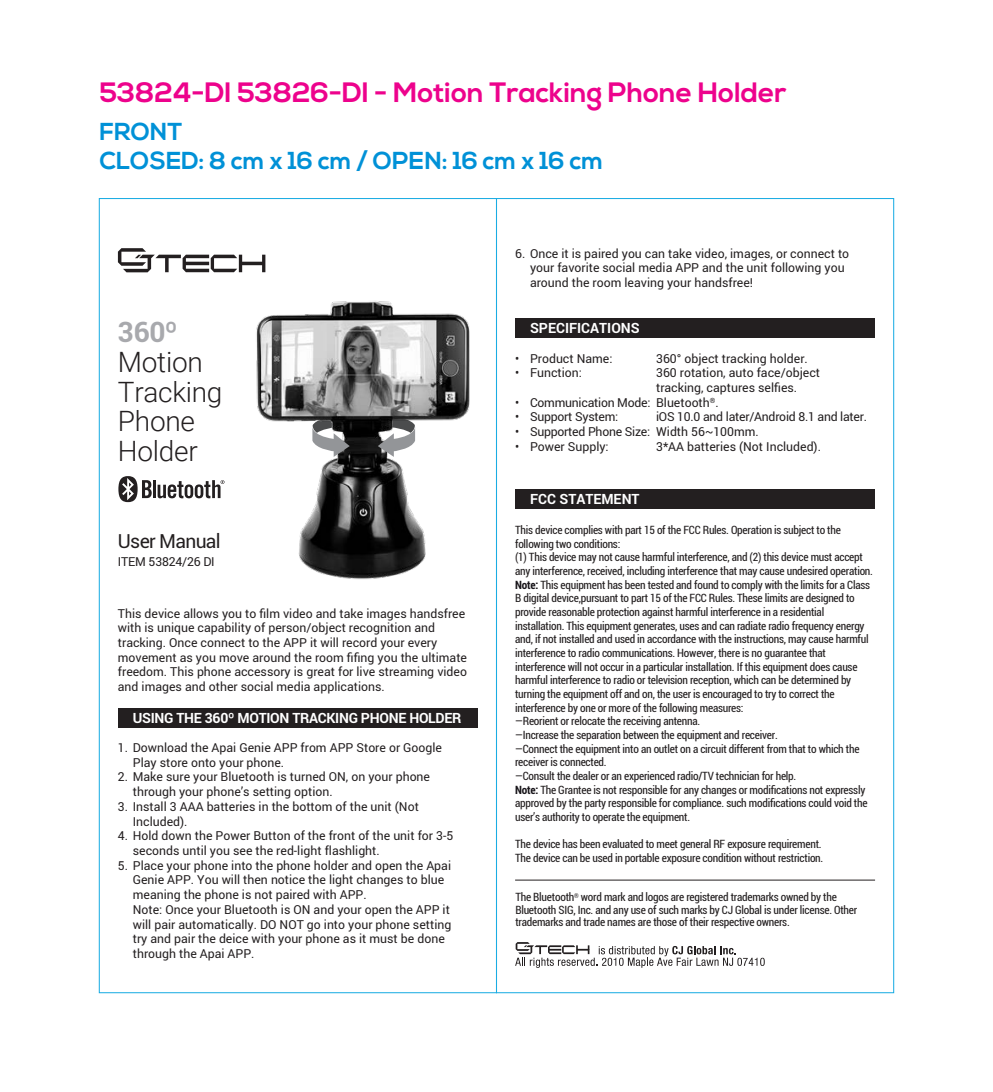
<style>
.page{position:relative;width:993px;height:1092px;background:#fff}
.page>*{position:absolute;margin:0;border:0;box-sizing:border-box;transform-origin:0 0}
.t1{font:700 28px "Nexa";color:#ed028c}
.t2{font:300 28px/29.8px "Roboto";letter-spacing:-.01em;color:#231f20}
.t3{font:700 28px "Roboto";color:#a8a9ad}
.t4{font:700 24.5px "Nexa";color:#0091d7}
.t5{font:19.25px "Roboto";letter-spacing:-.035em;color:#231f20}
.t6{font:700 14px "Roboto";letter-spacing:-.02em;color:#fff}
.t7{font:700 14px "Roboto";color:#fff}
.t8{font:12.25px/14.7px "Roboto";color:#231f20}
.t9{font:12.25px "Roboto";letter-spacing:-.02em;color:#231f20}
.t10{font:11.38px/13.7px "Roboto Condensed";letter-spacing:-.02em;color:#231f20}
.s1{font-weight:700;color:#18151a}
</style>
<div class="page">
<div style="left:118px;top:708px;width:359px;height:20px;background:#231f20"></div>
<div style="left:515px;top:318px;width:359px;height:19px;background:#231f20"></div>
<svg style="left:515px;top:942px;width:249px;height:25px"></svg>
<svg style="left:118px;top:248px;width:147px;height:24px"></svg>
<div style="left:515px;top:488px;width:359px;height:20px;background:#231f20"></div>
<svg style="left:118px;top:476px;width:106px;height:26px"></svg>
<hr style="left:515px;top:879px;width:359px;height:1px;background:#231f20">
<img style="left:256px;top:301px;width:214px;height:278px">
<svg style="left:310px;top:415px;width:39px;height:42px"></svg>
<svg style="left:375px;top:415px;width:42px;height:42px"></svg>
<h1 class="t1" style="left:99px;top:76px;width:688px">53824-DI 53826-DI - Motion Tracking Phone Holder</h1>
<h2 class="t4" style="left:99px;top:146px;width:505px">CLOSED: 8 cm x 16 cm / OPEN: 16 cm x 16 cm</h2>
<h2 class="t4" style="left:99px;top:117px;width:84px">FRONT</h2>
<h1 class="t3" style="left:118px;top:312px;width:61px">360º</h1>
<h1 class="t2" style="left:118px;top:346px;width:106px">Motion<br>Tracking<br>Phone<br>Holder</h1>
<h3 class="t5" style="left:118px;top:527px;width:104px">User Manual</h3>
<p class="t8" style="left:118px;top:553px;width:98px">ITEM 53824/26 DI</p>
<p class="t8" style="left:118px;top:605px;width:350px">This device allows you to film video and take images handsfree with is unique capability of person/object recognition and tracking. Once connect to the APP it will record your every movement as you move around the room fifing you the ultimate freedom. This phone accessory is great for live streaming video and images and other social media applications.</p>
<p class="t6" style="left:133px;top:707px;width:330px">USING THE 360º MOTION TRACKING PHONE HOLDER</p>
<p class="t8" style="left:133px;top:739px;width:311px;text-indent:-15px">1. Download the Apai Genie APP from APP Store or Google<br>Play store onto your phone.</p>
<p class="t8" style="left:133px;top:769px;width:299px;text-indent:-15px">2. Make sure your Bluetooth is turned ON, on your phone through your phone’s setting option.</p>
<p class="t8" style="left:133px;top:798px;width:287px;text-indent:-15px">3. Install 3 AAA batteries in the bottom of the unit (Not<br>Included).</p>
<p class="t8" style="left:133px;top:828px;width:322px;text-indent:-15px">4. Hold down the Power Button of the front of the unit for 3-5 seconds until you see the red-light flashlight.</p>
<p class="t8" style="left:133px;top:857px;width:320px;text-indent:-15px">5. Place your phone into the phone holder and open the Apai Genie APP. You will then notice the light changes to blue meaning the phone is not paired with APP.<br>Note: Once your Bluetooth is ON and your open the APP it will pair automatically. DO NOT go into your phone setting try and pair the deice with your phone as it must be done through the Apai APP.</p>
<p class="t8" style="left:530px;top:245px;width:320px;text-indent:-15px">6. Once it is paired you can take video, images, or connect to your favorite social media APP and the unit following you around the room leaving your handsfree!</p>
<p class="t7" style="left:530px;top:318px;width:111px">SPECIFICATIONS</p>
<p class="t8" style="left:515px;top:350px;width:99px">• Product Name:</p>
<p class="t8" style="left:656px;top:350px;width:153px">360° object tracking holder.</p>
<p class="t8" style="left:515px;top:365px;width:68px">• Function:</p>
<p class="t8" style="left:656px;top:365px;width:165px">360 rotation, auto face/object tracking, captures selfies.</p>
<p class="t9" style="left:515px;top:394px;width:205px">• Communication Mode: Bluetooth<sup>®</sup>.</p>
<p class="t9" style="left:515px;top:408px;width:105px">• Support System:</p>
<p class="t9" style="left:656px;top:408px;width:212px">iOS 10.0 and later/Android 8.1 and later.</p>
<p class="t9" style="left:515px;top:423px;width:245px">• Supported Phone Size: Width 56~100mm.</p>
<p class="t8" style="left:515px;top:438px;width:95px">• Power Supply:</p>
<p class="t8" style="left:656px;top:438px;width:166px">3*AA batteries (Not Included).</p>
<p class="t7" style="left:530px;top:488px;width:111px">FCC STATEMENT</p>
<p class="t10" style="left:515px;top:522px;width:359px">This device complies with part 15 of the FCC Rules. Operation is subject to the following two conditions:<br>(1) This device may not cause harmful interference, and (2) this device must accept any interference, received, including interference that may cause undesired operation.<br><span class="s1">Note:</span> This equipment has been tested and found to comply with the limits for a Class B digital device,pursuant to part 15 of the FCC Rules. These limits are designed to provide reasonable protection against harmful interference in a residential installation. This equipment generates, uses and can radiate radio frequency energy and, if not installed and used in accordance with the instructions, may cause harmful interference to radio communications. However, there is no guarantee that interference will not occur in a particular installation. If this equipment does cause harmful interference to radio or television reception, which can be determined by turning the equipment off and on, the user is encouraged to try to correct the interference by one or more of the following measures:<br>—Reorient or relocate the receiving antenna.<br>—Increase the separation between the equipment and receiver.<br>—Connect the equipment into an outlet on a circuit different from that to which the receiver is connected.<br>—Consult the dealer or an experienced radio/TV technician for help.<br><span class="s1">Note:</span> The Grantee is not responsible for any changes or modifications not expressly approved by the party responsible for compliance. such modifications could void the user’s authority to operate the equipment.</p>
<p class="t10" style="left:515px;top:836px;width:310px">The device has been evaluated to meet general RF exposure requirement.<br>The device can be used in portable exposure condition without restriction.</p>
<p class="t10" style="left:515px;top:890px;width:343px;line-height:12.2px">The Bluetooth<sup>®</sup> word mark and logos are registered trademarks owned by the<br>Bluetooth SIG, Inc. and any use of such marks by CJ Global is under license. Other trademarks and trade names are those of their respective owners.</p>
</div>
